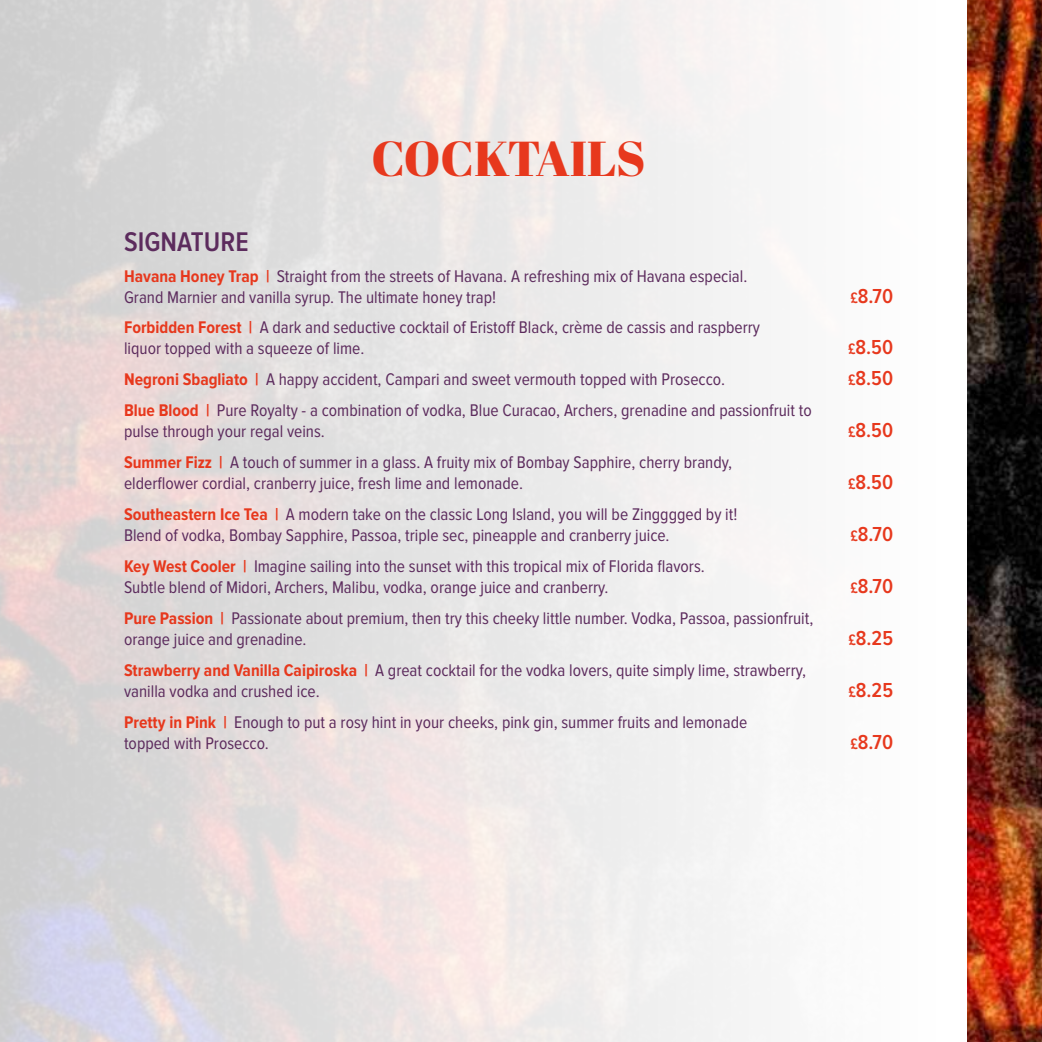
<style>
.page{position:relative;width:1042px;height:1042px;background:#fff}
.page>*{position:absolute;margin:0;border:0;box-sizing:border-box;transform-origin:0 0}
.t1{font:49px "Abril Fatface";color:#e7381d}
.t2{font:600 28px "Proxima Nova Cond";color:#5c2b5d}
.t3{font:600 21px "Proxima Nova Cond";color:#e7381d}
.t4{font:17.5px/21px "Proxima Nova Cond";color:#5c2b5d}
.s1{font-weight:700;color:#e7381d}
.s2{font-size:15.75px}
</style>
<div class="page">
<img style="left:967px;top:0;width:75px;height:1042px">
<h1 class="t1" style="left:371px;top:124px;width:276px">COCKTAILS</h1>
<h2 class="t2" style="left:124px;top:226px;width:126px">SIGNATURE</h2>
<p class="t4" style="left:124px;top:266px;width:625px"><span class="s1">Havana Honey Trap |</span> Straight from the streets of Havana. A refreshing mix of Havana especial.<br>Grand Marnier and vanilla syrup. The ultimate honey trap!</p>
<p class="t4" style="left:124px;top:318px;width:637px"><span class="s1">Forbidden Forest |</span> A dark and seductive cocktail of Eristoff Black, crème de cassis and raspberry liquor topped with a squeeze of lime.</p>
<p class="t3" style="left:850px;top:284px;width:44px"><span class="s2">£</span>8.70</p>
<p class="t3" style="left:848px;top:336px;width:47px"><span class="s2">£</span>8.50</p>
<p class="t4" style="left:124px;top:369px;width:602px"><span class="s1">Negroni Sbagliato |</span> A happy accident, Campari and sweet vermouth topped with Prosecco.</p>
<p class="t3" style="left:848px;top:367px;width:47px"><span class="s2">£</span>8.50</p>
<p class="t4" style="left:124px;top:400px;width:689px"><span class="s1">Blue Blood |</span> Pure Royalty - a combination of vodka, Blue Curacao, Archers, grenadine and passionfruit to pulse through your regal veins.</p>
<p class="t3" style="left:848px;top:419px;width:47px"><span class="s2">£</span>8.50</p>
<p class="t4" style="left:124px;top:452px;width:609px"><span class="s1">Summer Fizz |</span> A touch of summer in a glass. A fruity mix of Bombay Sapphire, cherry brandy, elderflower cordial, cranberry juice, fresh lime and lemonade.</p>
<p class="t4" style="left:124px;top:504px;width:615px"><span class="s1">Southeastern Ice Tea |</span> A modern take on the classic Long Island, you will be Zingggged by it!<br>Blend of vodka, Bombay Sapphire, Passoa, triple sec, pineapple and cranberry juice.</p>
<p class="t4" style="left:124px;top:556px;width:582px"><span class="s1">Key West Cooler |</span> Imagine sailing into the sunset with this tropical mix of Florida flavors.<br>Subtle blend of Midori, Archers, Malibu, vodka, orange juice and cranberry.</p>
<p class="t4" style="left:124px;top:608px;width:691px"><span class="s1">Pure Passion |</span> Passionate about premium, then try this cheeky little number. Vodka, Passoa, passionfruit, orange juice and grenadine.</p>
<p class="t4" style="left:124px;top:660px;width:683px"><span class="s1">Strawberry and Vanilla Caipiroska |</span> A great cocktail for the vodka lovers, quite simply lime, strawberry, vanilla vodka and crushed ice.</p>
<p class="t4" style="left:124px;top:712px;width:625px"><span class="s1">Pretty in Pink |</span> Enough to put a rosy hint in your cheeks, pink gin, summer fruits and lemonade topped with Prosecco.</p>
<p class="t3" style="left:848px;top:471px;width:47px"><span class="s2">£</span>8.50</p>
<p class="t3" style="left:850px;top:522px;width:44px"><span class="s2">£</span>8.70</p>
<p class="t3" style="left:850px;top:574px;width:44px"><span class="s2">£</span>8.70</p>
<p class="t3" style="left:848px;top:626px;width:46px"><span class="s2">£</span>8.25</p>
<p class="t3" style="left:848px;top:678px;width:46px"><span class="s2">£</span>8.25</p>
<p class="t3" style="left:850px;top:730px;width:44px"><span class="s2">£</span>8.70</p>
</div>
